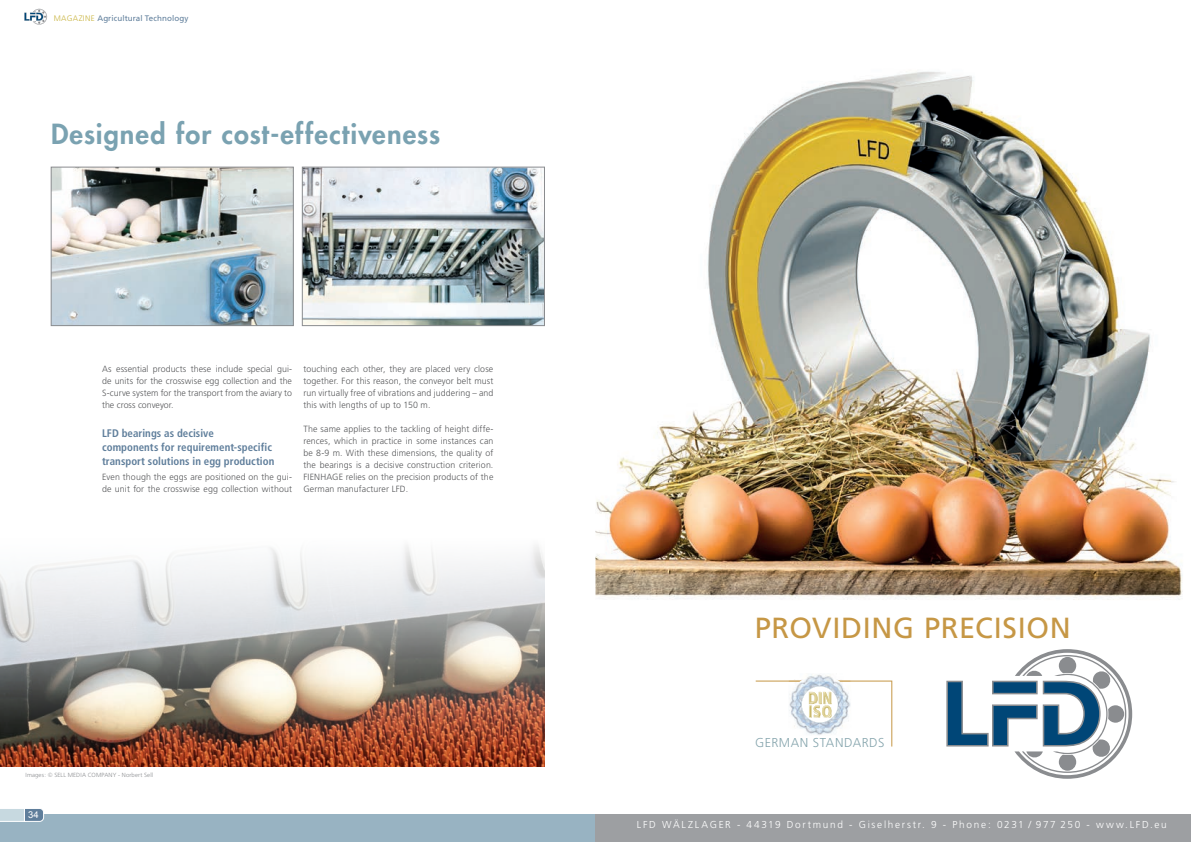
<style>
.page{position:relative;width:1191px;height:842px;background:#fff}
.page>*{position:absolute;margin:0;border:0;box-sizing:border-box;transform-origin:0 0}
.t1{font:29.1px "Frutiger";letter-spacing:.02em;color:#c69745}
.t2{font:800 27px "Futura Std";letter-spacing:.04em;color:#7aa2b1}
.t3{font:300 12.9px "Frutiger";letter-spacing:.04em;color:#86a5ad}
.t4{font:700 condensed 11px/14px "Frutiger";letter-spacing:.005em;color:#5f7e9b}
.t5{font:300 10px "Frutiger";letter-spacing:.17em;color:#fff}
.t6{font:9.4px "Arial";color:#fff}
.t7{font:300 9px/12px "Frutiger";letter-spacing:.01em;color:#57585a;text-align:justify}
.t8{font:8px "Frutiger";letter-spacing:.01em;color:#5f7e9b}
.t9{font:300 6px "Frutiger";letter-spacing:.025em;color:#8a8c8f}
.s1{font-weight:300;color:#c9b440}
.s2{font-family:"Kabel IT Cby BT";font-weight:400}
</style>
<div class="page">
<div style="left:0;top:814px;width:595px;height:28px;background:#98b3c2"></div>
<svg style="left:0;top:809px;width:45px;height:13px"></svg>
<svg style="left:24px;top:9px;width:23px;height:16px"></svg>
<img style="left:0;top:545px;width:544px;height:222px">
<img style="left:53px;top:169px;width:238px;height:155px">
<div style="left:51px;top:167px;width:242px;height:159px;border:1px solid #8a8c8f"></div>
<img style="left:304px;top:169px;width:238px;height:155px">
<div style="left:302px;top:167px;width:242px;height:159px;border:1px solid #8a8c8f"></div>
<img style="left:595px;top:71px;width:588px;height:676px">
<div style="left:595px;top:814px;width:596px;height:28px;background:#9d9fa2"></div>
<img style="left:788px;top:673px;width:63px;height:7px">
<img style="left:789px;top:673px;width:61px;height:3px">
<img style="left:789px;top:676px;width:61px;height:4px">
<svg style="left:755px;top:680px;width:137px;height:66px"></svg>
<img style="left:809px;top:705px;width:22px;height:12px">
<svg style="left:946px;top:649px;width:186px;height:130px"></svg>
<p class="t8" style="left:54px;top:13px;width:136px"><span class="s1">MAGAZINE</span> Agricultural Technology</p>
<h2 class="t2" style="left:51px;top:117px;width:390px">Designed for cost-effectiveness</h2>
<p class="t7" style="left:102px;top:363px;width:191px">As essential products these include special gui&shy;de units for the crosswise egg collection and the S-curve system for the transport from the aviary to the cross conveyor.</p>
<p class="t4" style="left:102px;top:426px;width:174px">LFD bearings as decisive<br>components for requirement-specific transport solutions in egg production</p>
<p class="t7" style="left:102px;top:471px;width:191px">Even though the eggs are positioned on the gui&shy;de unit for the crosswise egg collection without</p>
<p class="t7" style="left:303px;top:363px;width:191px">touching each other, they are placed very close together. For this reason, the conveyor belt must run virtually free of vibrations and juddering – and this with lengths of up to 150 m.</p>
<p class="t7" style="left:303px;top:423px;width:191px">The same applies to the tackling of height diffe&shy;rences, which in practice in some instances can be 8-9 m. With these dimensions, the quality of the bearings is a decisive construction criterion.<br>FIENHAGE relies on the precision products of the German manufacturer LFD.</p>
<p class="t9" style="left:26px;top:771px;width:129px">Images: <span class="s2">©</span> SELL MEDIA COMPANY - Norbert Sell</p>
<p class="t6" style="left:28px;top:809px;width:12px">34</p>
<h1 class="t1" style="left:754px;top:611px;width:318px">PROVIDING PRECISION</h1>
<h3 class="t3" style="left:755px;top:735px;width:131px">GERMAN STANDARDS</h3>
<p class="t5" style="left:637px;top:819px;width:531px">LFD WÄLZLAGER - 44319 Dortmund - Giselherstr. 9 - Phone: 0231 / 977 250 - www.LFD.eu</p>
</div>
